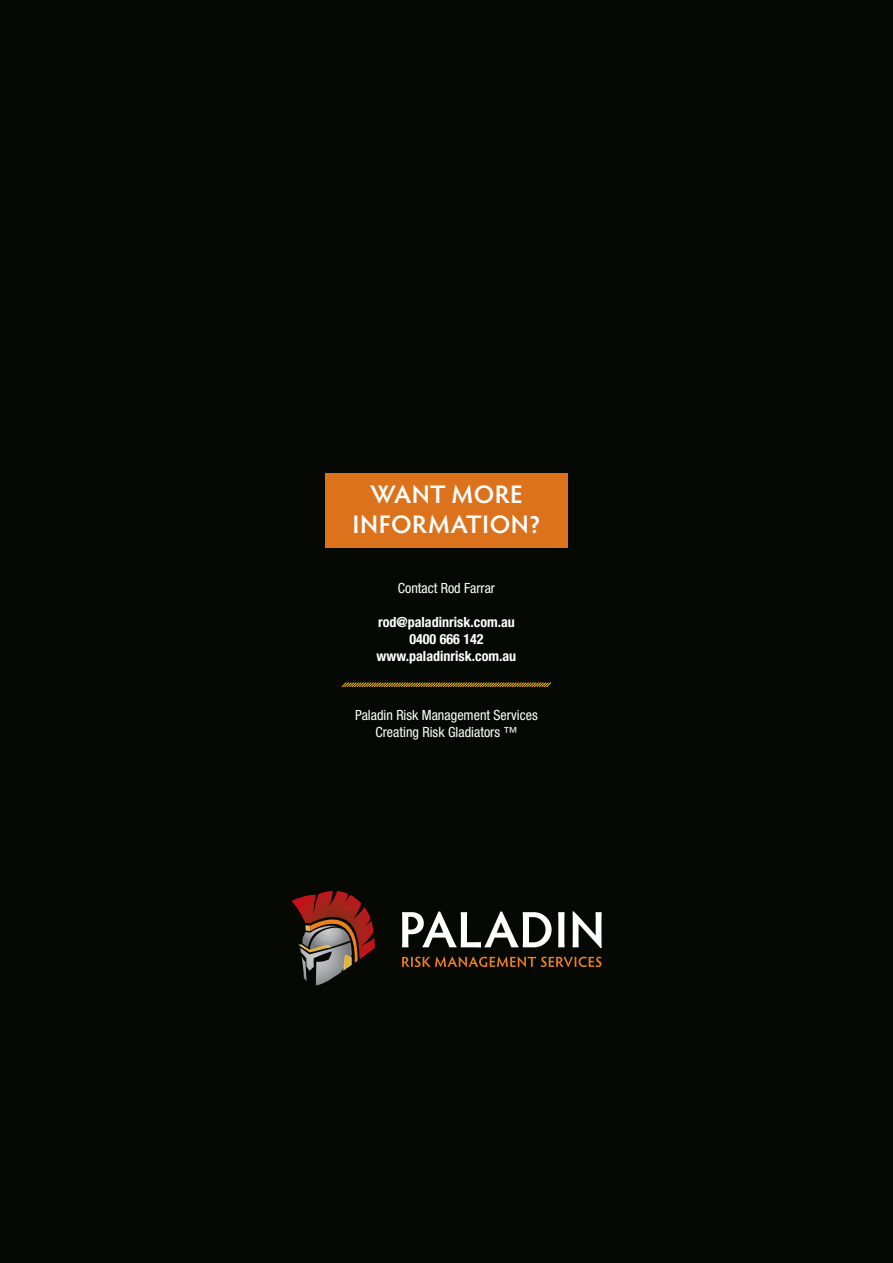
<style>
.page{position:relative;width:893px;height:1263px;background:#060903}
.page>*{position:absolute;margin:0;border:0;box-sizing:border-box;transform-origin:0 0}
.t1{font:600 25.5px/30.6px "Hypatia Sans Pro";letter-spacing:.02em;color:#fff;text-align:center}
.t2{font:condensed 14.1px "Helvetica Neue LT";color:#fff}
.t3{font:700 condensed 14.1px "Helvetica Neue LT";color:#fff}
</style>
<div class="page">
<div style="left:325px;top:473px;width:243px;height:74px;background:#dc721b"></div>
<svg style="left:341px;top:682px;width:210px;height:6px"></svg>
<svg style="left:402px;top:911px;width:150px;height:36px"></svg>
<svg style="left:558px;top:912px;width:7px;height:35px"></svg>
<svg style="left:572px;top:911px;width:30px;height:37px"></svg>
<svg style="left:402px;top:957px;width:199px;height:10px"></svg>
<svg style="left:291px;top:891px;width:84px;height:94px"></svg>
<p class="t1" style="left:353px;top:477px;width:190px">WANT MORE<br>INFORMATION?</p>
<p class="t2" style="left:398px;top:580px;width:99px">Contact Rod Farrar</p>
<p class="t3" style="left:378px;top:613px;width:138px">rod@paladinrisk.com.au</p>
<p class="t3" style="left:409px;top:630px;width:76px">0400 666 142</p>
<p class="t3" style="left:377px;top:647px;width:141px">www.paladinrisk.com.au</p>
<p class="t2" style="left:355px;top:707px;width:184px">Paladin Risk Management Services</p>
<p class="t2" style="left:375px;top:724px;width:143px">Creating Risk Gladiators ™</p>
</div>
